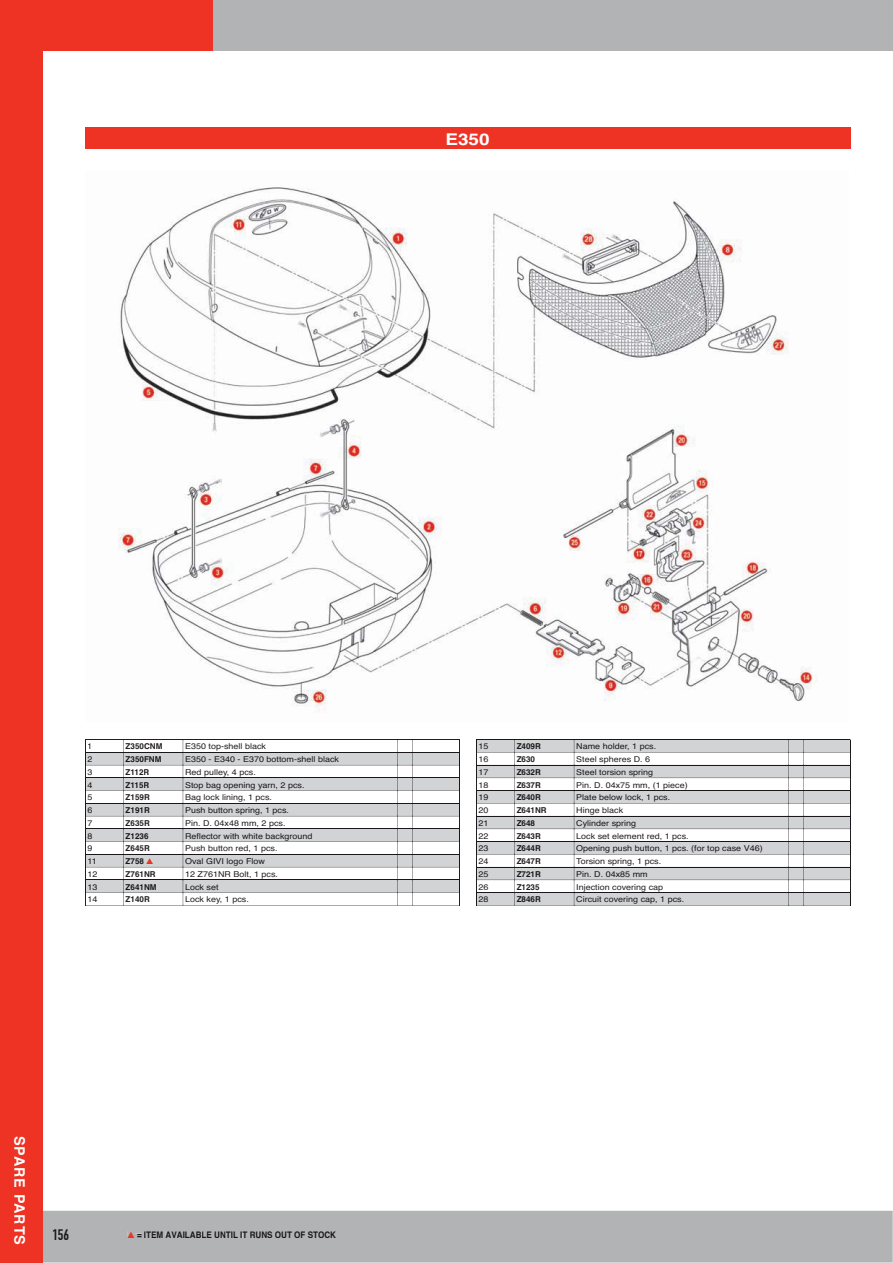
<style>
.page{position:relative;width:893px;height:1263px;background:#fff}
.page>*{position:absolute;margin:0;border:0;box-sizing:border-box;transform-origin:0 0}
.t1{font:700 16.2px "Helvetica";color:#fff;scale:1.17 1}
.t2{font:15px "DIN Engschrift";color:#19171b}
.t3{font:700 14.4px "Helvetica";letter-spacing:.06em;color:#fff}
.t4{font:700 9px "Helvetica";color:#19171b;scale:.9 1}
.t5{font:8.1px "Helvetica";color:#19171b;scale:1.11 1}
.t6{font:8.1px "Helvetica";color:#231f20;scale:1.11 1}
.t7{font:700 8.1px "Helvetica";color:#231f20}
.t8{font:700 8.1px "Helvetica";color:#19171b}
</style>
<div class="page">
<div style="left:43px;top:1211px;width:850px;height:52px;background:#b2b3b4"></div>
<div style="left:53px;top:1229px;width:16px;height:11px;background:#b2b3b4"></div>
<div style="left:152px;top:1231px;width:11px;height:7px;background:#b2b3b4"></div>
<svg style="left:166px;top:1231px;width:11px;height:7px"></svg>
<div style="left:177px;top:1231px;width:19px;height:7px;background:#b2b3b4"></div>
<svg style="left:196px;top:1231px;width:5px;height:7px"></svg>
<div style="left:202px;top:1231px;width:10px;height:7px;background:#b2b3b4"></div>
<div style="left:212px;top:1231px;width:7px;height:7px;background:#b2b3b4"></div>
<svg style="left:221px;top:1231px;width:10px;height:7px"></svg>
<div style="left:231px;top:1231px;width:7px;height:7px;background:#b2b3b4"></div>
<svg style="left:241px;top:1231px;width:32px;height:7px"></svg>
<div style="left:275px;top:1231px;width:6px;height:7px;background:#b2b3b4"></div>
<div style="left:282px;top:1231px;width:10px;height:7px;background:#b2b3b4"></div>
<div style="left:295px;top:1231px;width:10px;height:7px;background:#b2b3b4"></div>
<div style="left:305px;top:1231px;width:13px;height:7px;background:#b2b3b4"></div>
<div style="left:318px;top:1231px;width:18px;height:7px;background:#b2b3b4"></div>
<div style="left:0;top:0;width:893px;height:51px;background:#b2b3b4"></div>
<div style="left:0;top:0;width:213px;height:51px;background:#ee3224"></div>
<div style="left:0;top:0;width:43px;height:1263px;background:#ee3224"></div>
<div style="left:85px;top:128px;width:765px;height:21px;background:#ee3224"></div>
<img style="left:118px;top:187px;width:699px;height:526px">
<svg style="left:476px;top:739px;width:375px;height:167px"></svg>
<div style="left:576px;top:897px;width:107px;height:7px;background:#d1d3d4"></div>
<svg style="left:128px;top:1231px;width:23px;height:7px"></svg>
<svg style="left:85px;top:739px;width:375px;height:167px"></svg>
<h1 class="t1" style="left:445px;top:133px;width:39px">E350</h1>
<p class="t6" style="left:87px;top:744px;width:6px">1</p>
<p class="t7" style="left:126px;top:743px;width:38px">Z350CNM</p>
<p class="t6" style="left:185px;top:744px;width:74px">E350 top-shell black</p>
<p class="t5" style="left:87px;top:756px;width:6px">2</p>
<p class="t8" style="left:126px;top:756px;width:37px">Z350FNM</p>
<p class="t5" style="left:185px;top:756px;width:140px">E350 - E340 - E370 bottom-shell black</p>
<p class="t6" style="left:87px;top:769px;width:6px">3</p>
<p class="t7" style="left:126px;top:769px;width:25px">Z112R</p>
<p class="t6" style="left:185px;top:769px;width:65px">Red pulley, 4 pcs.</p>
<p class="t5" style="left:87px;top:782px;width:6px">4</p>
<p class="t8" style="left:126px;top:782px;width:25px">Z115R</p>
<p class="t5" style="left:185px;top:782px;width:109px">Stop bag opening yarn, 2 pcs.</p>
<p class="t6" style="left:87px;top:795px;width:6px">5</p>
<p class="t7" style="left:126px;top:794px;width:26px">Z159R</p>
<p class="t6" style="left:185px;top:795px;width:80px">Bag lock lining, 1 pcs.</p>
<p class="t5" style="left:87px;top:807px;width:6px">6</p>
<p class="t8" style="left:126px;top:807px;width:26px">Z191R</p>
<p class="t5" style="left:185px;top:807px;width:95px">Push button spring, 1 pcs.</p>
<p class="t6" style="left:87px;top:820px;width:6px">7</p>
<p class="t7" style="left:126px;top:820px;width:26px">Z635R</p>
<p class="t6" style="left:185px;top:820px;width:92px">Pin. D. 04x48 mm, 2 pcs.</p>
<p class="t5" style="left:87px;top:833px;width:6px">8</p>
<p class="t8" style="left:126px;top:833px;width:24px">Z1236</p>
<p class="t5" style="left:185px;top:833px;width:116px">Reflector with white background</p>
<p class="t6" style="left:87px;top:846px;width:6px">9</p>
<p class="t7" style="left:126px;top:845px;width:26px">Z645R</p>
<p class="t6" style="left:185px;top:846px;width:85px">Push button red, 1 pcs.</p>
<p class="t5" style="left:87px;top:858px;width:10px">11</p>
<p class="t8" style="left:126px;top:859px;width:20px">Z758</p>
<p class="t5" style="left:185px;top:858px;width:74px">Oval GIVI logo Flow</p>
<p class="t6" style="left:87px;top:871px;width:11px">12</p>
<p class="t7" style="left:126px;top:871px;width:32px">Z761NR</p>
<p class="t6" style="left:185px;top:871px;width:85px">12 Z761NR Bolt, 1 pcs.</p>
<p class="t5" style="left:87px;top:884px;width:11px">13</p>
<p class="t8" style="left:126px;top:884px;width:33px">Z641NM</p>
<p class="t5" style="left:185px;top:884px;width:32px">Lock set</p>
<p class="t6" style="left:87px;top:897px;width:11px">14</p>
<p class="t7" style="left:126px;top:896px;width:26px">Z140R</p>
<p class="t6" style="left:185px;top:897px;width:59px">Lock key, 1 pcs.</p>
<h3 class="t3" style="left:25px;top:1136px;width:111px;rotate:90deg">SPARE PARTS</h3>
<h2 class="t2" style="left:52px;top:1229px;width:18px">156</h2>
<p class="t4" style="left:137px;top:1231px;width:223px">= ITEM AVAILABLE UNTIL IT RUNS OUT OF STOCK</p>
<p class="t5" style="left:478px;top:744px;width:11px">15</p>
<p class="t8" style="left:517px;top:743px;width:26px">Z409R</p>
<p class="t5" style="left:576px;top:744px;width:74px">Name holder, 1 pcs.</p>
<p class="t6" style="left:478px;top:756px;width:11px">16</p>
<p class="t7" style="left:517px;top:756px;width:20px">Z630</p>
<p class="t6" style="left:576px;top:756px;width:68px">Steel spheres D. 6</p>
<p class="t5" style="left:478px;top:769px;width:11px">17</p>
<p class="t8" style="left:517px;top:769px;width:26px">Z632R</p>
<p class="t5" style="left:576px;top:769px;width:71px">Steel torsion spring</p>
<p class="t6" style="left:478px;top:782px;width:11px">18</p>
<p class="t7" style="left:517px;top:782px;width:26px">Z637R</p>
<p class="t6" style="left:576px;top:782px;width:102px">Pin. D. 04x75 mm, (1 piece)</p>
<p class="t5" style="left:478px;top:795px;width:11px">19</p>
<p class="t8" style="left:517px;top:794px;width:26px">Z640R</p>
<p class="t5" style="left:576px;top:795px;width:86px">Plate below lock, 1 pcs.</p>
<p class="t6" style="left:478px;top:807px;width:11px">20</p>
<p class="t7" style="left:517px;top:807px;width:32px">Z641NR</p>
<p class="t6" style="left:576px;top:807px;width:44px">Hinge black</p>
<p class="t5" style="left:478px;top:820px;width:11px">21</p>
<p class="t8" style="left:517px;top:820px;width:20px">Z648</p>
<p class="t5" style="left:576px;top:820px;width:56px">Cylinder spring</p>
<p class="t6" style="left:478px;top:833px;width:11px">22</p>
<p class="t7" style="left:517px;top:833px;width:26px">Z643R</p>
<p class="t6" style="left:576px;top:833px;width:103px">Lock set element red, 1 pcs.</p>
<p class="t5" style="left:478px;top:846px;width:11px">23</p>
<p class="t8" style="left:517px;top:845px;width:26px">Z644R</p>
<p class="t5" style="left:576px;top:846px;width:170px">Opening push button, 1 pcs. (for top case V46)</p>
<p class="t6" style="left:478px;top:858px;width:11px">24</p>
<p class="t7" style="left:517px;top:858px;width:26px">Z647R</p>
<p class="t6" style="left:576px;top:858px;width:78px">Torsion spring, 1 pcs.</p>
<p class="t5" style="left:478px;top:871px;width:11px">25</p>
<p class="t8" style="left:517px;top:871px;width:26px">Z721R</p>
<p class="t5" style="left:576px;top:871px;width:66px">Pin. D. 04x85 mm</p>
<p class="t6" style="left:478px;top:884px;width:11px">26</p>
<p class="t7" style="left:517px;top:884px;width:24px">Z1235</p>
<p class="t6" style="left:576px;top:884px;width:80px">Injection covering cap</p>
<p class="t5" style="left:478px;top:897px;width:11px">28</p>
<p class="t8" style="left:517px;top:896px;width:26px">Z846R</p>
<p class="t5" style="left:576px;top:897px;width:99px">Circuit covering cap, 1 pcs.</p>
</div>
